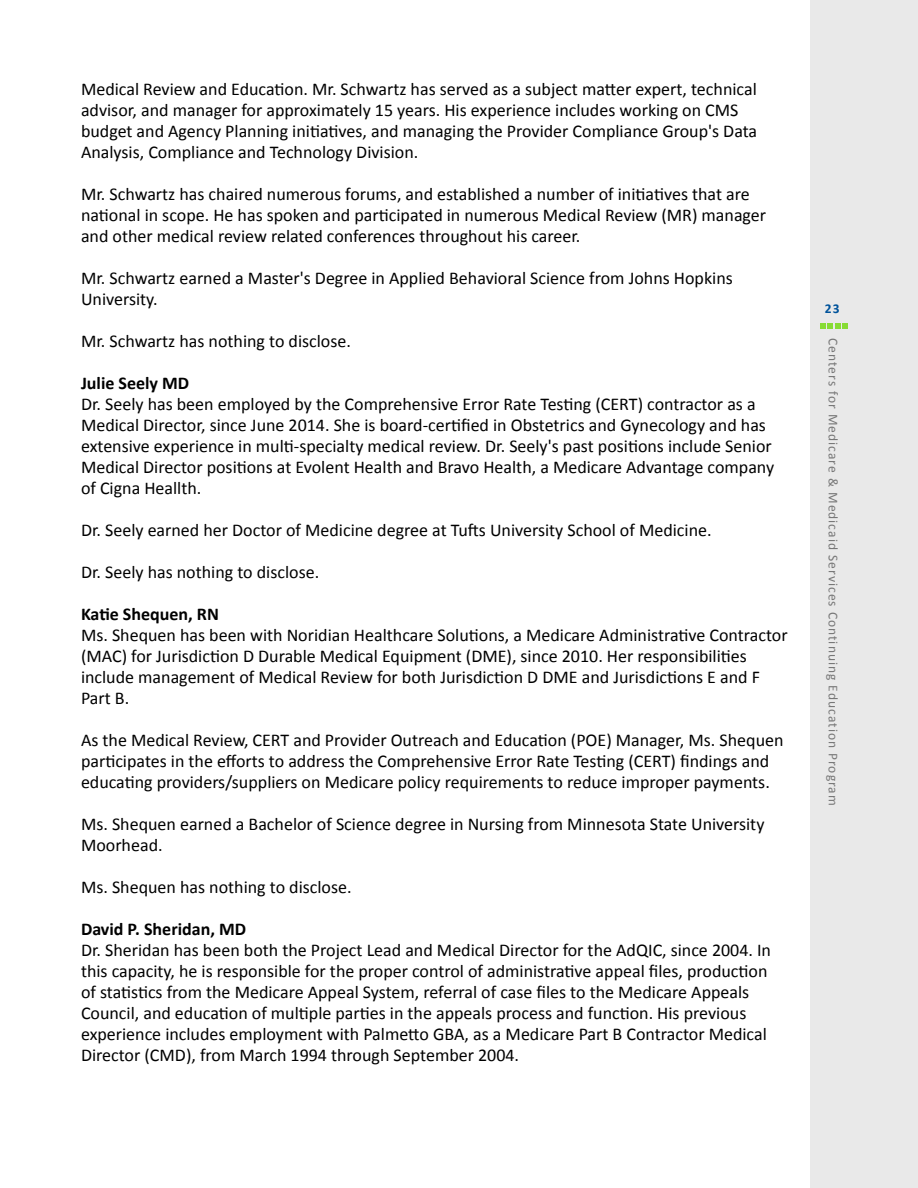
<style>
.page{position:relative;width:918px;height:1188px;background:#fff}
.page>*{position:absolute;margin:0;border:0;box-sizing:border-box;transform-origin:0 0}
.t1{font:18px/21px "Calibri";color:#000}
.t2{font:13.5px "Calibri";letter-spacing:.075em;color:#777}
.t3{font:700 13.5px "Calibri";color:#00539b}
.s1{font-weight:700}
</style>
<div class="page">
<div style="left:810px;top:0;width:108px;height:1188px;background:#e9e9e9"></div>
<svg style="left:820px;top:323px;width:28px;height:6px"></svg>
<p class="t1" style="left:81px;top:78px;width:678px">Medical Review and Education. Mr. Schwartz has served as a subject matter expert, technical advisor, and manager for approximately 15 years. His experience includes working on CMS budget and Agency Planning initiatives, and managing the Provider Compliance Group's Data Analysis, Compliance and Technology Division.</p>
<p class="t1" style="left:81px;top:183px;width:687px">Mr. Schwartz has chaired numerous forums, and established a number of initiatives that are national in scope. He has spoken and participated in numerous Medical Review (MR) manager and other medical review related conferences throughout his career.</p>
<p class="t1" style="left:81px;top:267px;width:653px">Mr. Schwartz earned a Master's Degree in Applied Behavioral Science from Johns Hopkins<br>University.</p>
<p class="t1" style="left:81px;top:330px;width:271px">Mr. Schwartz has nothing to disclose.</p>
<p class="t1" style="left:81px;top:372px;width:695px"><span class="s1">Julie Seely MD<br></span>Dr. Seely has been employed by the Comprehensive Error Rate Testing (CERT) contractor as a Medical Director, since June 2014. She is board-certified in Obstetrics and Gynecology and has extensive experience in multi-specialty medical review. Dr. Seely's past positions include Senior Medical Director positions at Evolent Health and Bravo Health, a Medicare Advantage company of Cigna Heallth.</p>
<p class="t1" style="left:81px;top:519px;width:632px">Dr. Seely earned her Doctor of Medicine degree at Tufts University School of Medicine.</p>
<p class="t1" style="left:81px;top:561px;width:240px">Dr. Seely has nothing to disclose.</p>
<p class="t1" style="left:81px;top:603px;width:708px"><span class="s1">Katie Shequen, RN<br></span>Ms. Shequen has been with Noridian Healthcare Solutions, a Medicare Administrative Contractor (MAC) for Jurisdiction D Durable Medical Equipment (DME), since 2010. Her responsibilities include management of Medical Review for both Jurisdiction D DME and Jurisdictions E and F Part B.</p>
<p class="t1" style="left:81px;top:729px;width:704px">As the Medical Review, CERT and Provider Outreach and Education (POE) Manager, Ms. Shequen participates in the efforts to address the Comprehensive Error Rate Testing (CERT) findings and educating providers/suppliers on Medicare policy requirements to reduce improper payments.</p>
<p class="t1" style="left:81px;top:813px;width:685px">Ms. Shequen earned a Bachelor of Science degree in Nursing from Minnesota State University<br>Moorhead.</p>
<p class="t1" style="left:81px;top:876px;width:272px">Ms. Shequen has nothing to disclose.</p>
<p class="t1" style="left:81px;top:918px;width:692px"><span class="s1">David P. Sheridan, MD<br></span>Dr. Sheridan has been both the Project Lead and Medical Director for the AdQIC, since 2004. In this capacity, he is responsible for the proper control of administrative appeal files, production of statistics from the Medicare Appeal System, referral of case files to the Medicare Appeals Council, and education of multiple parties in the appeals process and function. His previous experience includes employment with Palmetto GBA, as a Medicare Part B Contractor Medical Director (CMD), from March 1994 through September 2004.</p>
<p class="t3" style="left:825px;top:300px;width:16px">23</p>
<p class="t2" style="left:842px;top:338px;width:469px;rotate:90deg">Centers for Medicare &amp; Medicaid Services Continuing Education Program</p>
</div>
